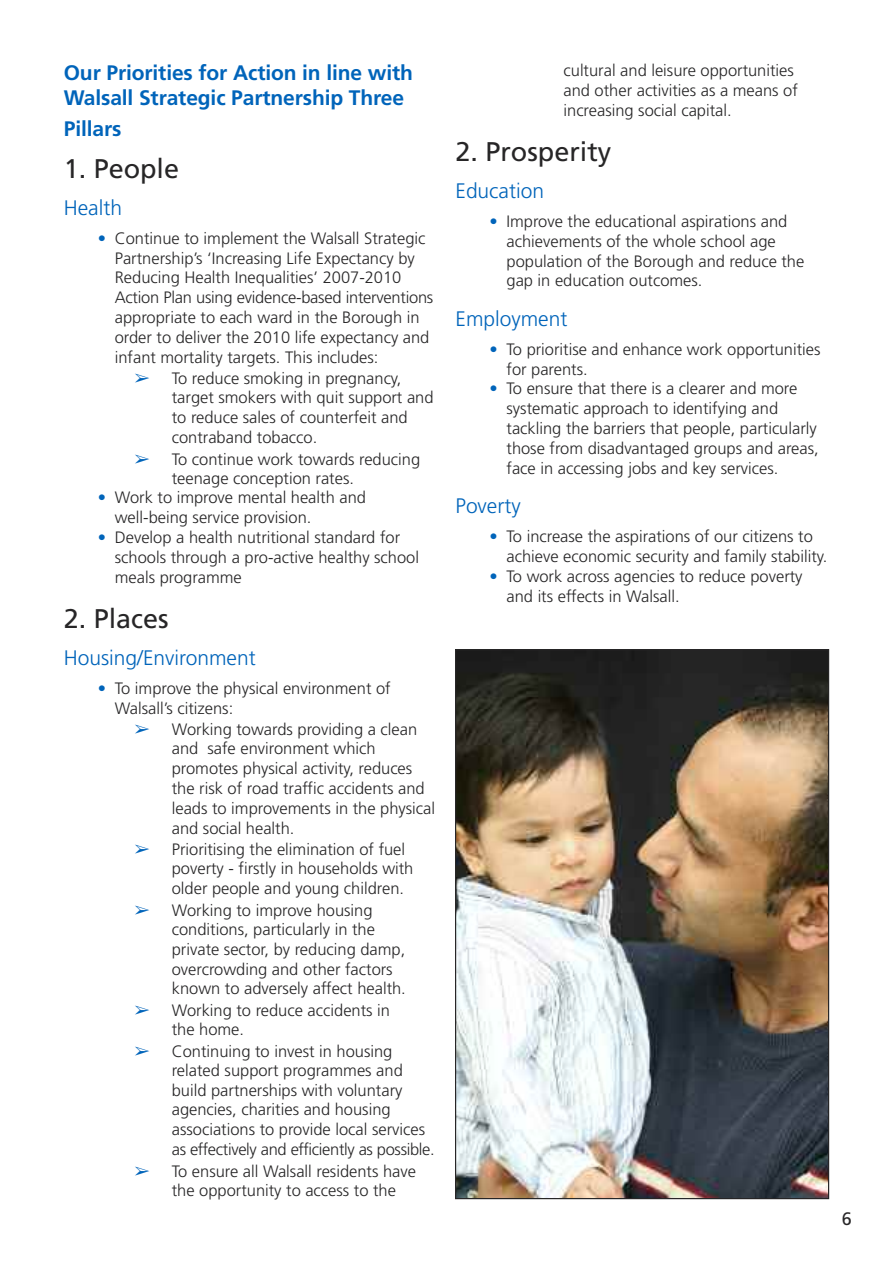
<style>
.page{position:relative;width:893px;height:1263px;background:#fff}
.page>*{position:absolute;margin:0;border:0;box-sizing:border-box;transform-origin:0 0}
.t1{font:27px "Frutiger";color:#272627}
.t2{font:700 21px/25.2px "Frutiger";letter-spacing:-.005em;color:#0064ba}
.t3{font:300 21px "Frutiger";color:#0064ba}
.t4{font:18px "Frutiger";color:#272627}
.t5{font:300 16.5px/19.8px "Frutiger";color:#272627}
.s1{color:#0064ba}
.s2{font-family:"MS Gothic";font-weight:400;color:#0064ba}
</style>
<div class="page">
<img style="left:457px;top:651px;width:370px;height:546px">
<p class="t2" style="left:64px;top:61px;width:351px">Our Priorities for Action in line with<br>Walsall Strategic Partnership Three</p>
<p class="t2" style="left:64px;top:117px;width:59px">Pillars</p>
<h1 class="t1" style="left:64px;top:158px;width:117px">1. People</h1>
<p class="t3" style="left:64px;top:199px;width:60px">Health</p>
<p class="t5" style="left:115px;top:229px;width:320px;text-indent:-17px"><span class="s1">•</span> Continue to implement the Walsall Strategic Partnership’s ‘Increasing Life Expectancy by Reducing Health Inequalities’ 2007-2010<br>Action Plan using evidence-based interventions appropriate to each ward in the Borough in order to deliver the 2010 life expectancy and infant mortality targets. This includes:</p>
<p class="t5" style="left:172px;top:370px;width:263px;text-indent:-38px"><span class="s2">-</span> To reduce smoking in pregnancy, target smokers with quit support and to reduce sales of counterfeit and contraband tobacco.</p>
<p class="t5" style="left:172px;top:450px;width:250px;line-height:19.2px;text-indent:-38px"><span class="s2">-</span> To continue work towards reducing teenage conception rates.</p>
<p class="t5" style="left:115px;top:489px;width:253px;text-indent:-17px"><span class="s1">•</span> Work to improve mental health and well-being service provision.</p>
<p class="t5" style="left:115px;top:529px;width:306px;text-indent:-17px"><span class="s1">•</span> Develop a health nutritional standard for schools through a pro-active healthy school meals programme</p>
<h1 class="t1" style="left:64px;top:608px;width:106px">2. Places</h1>
<p class="t3" style="left:64px;top:649px;width:193px">Housing/Environment</p>
<p class="t5" style="left:115px;top:679px;width:277px;text-indent:-17px"><span class="s1">•</span> To improve the physical environment of<br>Walsall’s citizens:</p>
<p class="t5" style="left:172px;top:721px;width:265px;text-indent:-38px"><span class="s2">-</span> Working towards providing a clean and safe environment which promotes physical activity, reduces the risk of road traffic accidents and leads to improvements in the physical and social health.</p>
<p class="t5" style="left:172px;top:841px;width:243px;text-indent:-38px"><span class="s2">-</span> Prioritising the elimination of fuel poverty - firstly in households with older people and young children.</p>
<p class="t5" style="left:172px;top:901px;width:236px;text-indent:-38px"><span class="s2">-</span> Working to improve housing conditions, particularly in the private sector, by reducing damp, overcrowding and other factors known to adversely affect health.</p>
<p class="t5" style="left:172px;top:1002px;width:220px;line-height:19.2px;text-indent:-38px"><span class="s2">-</span> Working to reduce accidents in the home.</p>
<p class="t5" style="left:172px;top:1042px;width:265px;text-indent:-38px"><span class="s2">-</span> Continuing to invest in housing related support programmes and build partnerships with voluntary agencies, charities and housing associations to provide local services as effectively and efficiently as possible.</p>
<p class="t5" style="left:172px;top:1162px;width:246px;line-height:19.2px;text-indent:-38px"><span class="s2">-</span> To ensure all Walsall residents have the opportunity to access to the</p>
<p class="t5" style="left:563px;top:62px;width:236px">cultural and leisure opportunities and other activities as a means of increasing social capital.</p>
<h1 class="t1" style="left:455px;top:141px;width:157px">2. Prosperity</h1>
<p class="t3" style="left:455px;top:182px;width:90px">Education</p>
<p class="t5" style="left:506px;top:213px;width:299px;text-indent:-17px"><span class="s1">•</span> Improve the educational aspirations and achievements of the whole school age population of the Borough and reduce the gap in education outcomes.</p>
<p class="t3" style="left:455px;top:310px;width:113px">Employment</p>
<p class="t5" style="left:506px;top:340px;width:316px;text-indent:-17px"><span class="s1">•</span> To prioritise and enhance work opportunities for parents.</p>
<p class="t5" style="left:506px;top:380px;width:314px;text-indent:-17px"><span class="s1">•</span> To ensure that there is a clearer and more systematic approach to identifying and tackling the barriers that people, particularly those from disadvantaged groups and areas, face in accessing jobs and key services.</p>
<p class="t3" style="left:455px;top:498px;width:67px">Poverty</p>
<p class="t5" style="left:506px;top:528px;width:322px;text-indent:-17px"><span class="s1">•</span> To increase the aspirations of our citizens to achieve economic security and family stability.</p>
<p class="t5" style="left:506px;top:567px;width:298px;text-indent:-17px"><span class="s1">•</span> To work across agencies to reduce poverty and its effects in Walsall.</p>
<p class="t4" style="left:842px;top:1212px;width:12px">6</p>
</div>
